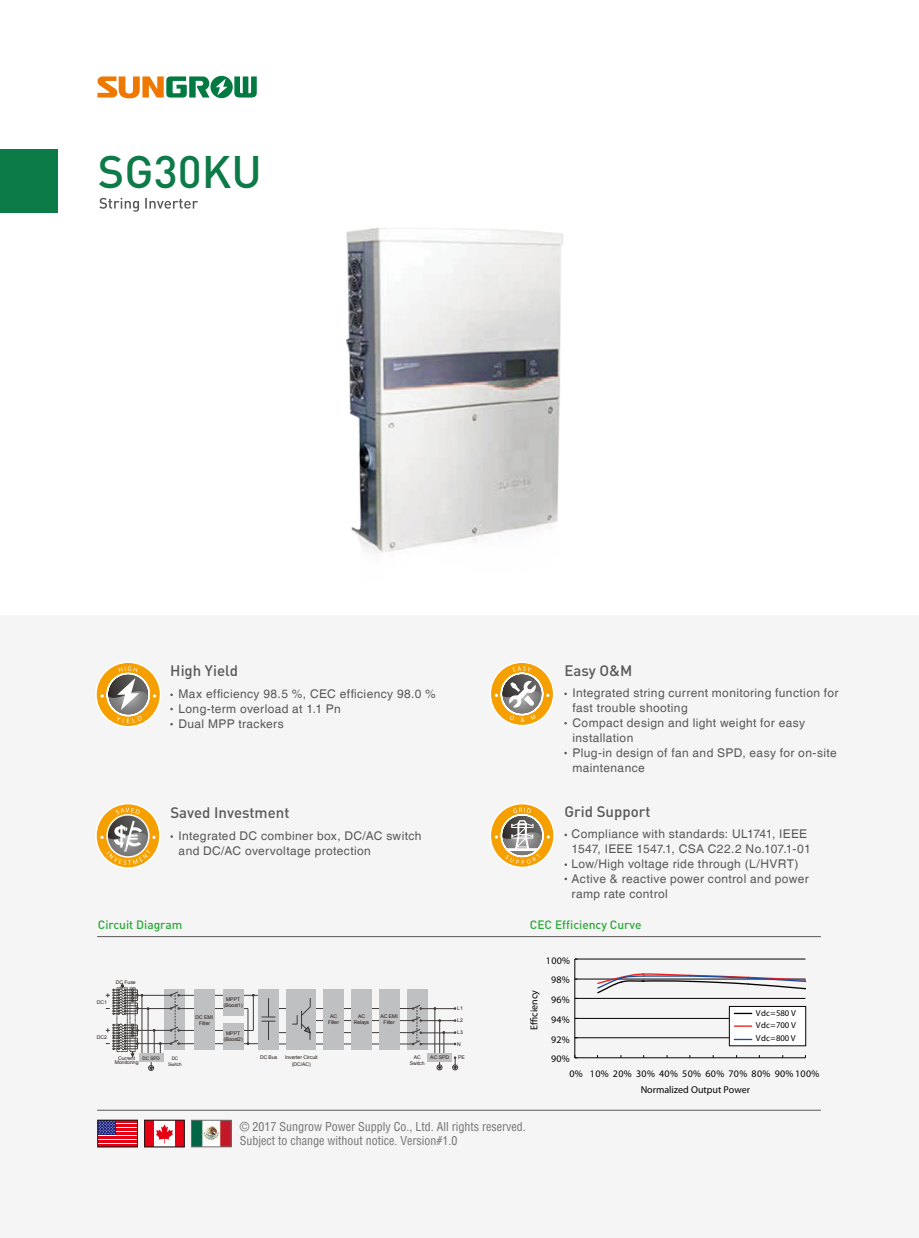
<style>
.page{position:relative;width:919px;height:1238px;background:#fff}
.page>*{position:absolute;margin:0;border:0;box-sizing:border-box;transform-origin:0 0}
.t1{font:500 45px "DIN";color:#0c7b48}
.t2{font:500 15px "DIN";color:#595857}
.t3{font:12px/15px "Helvetica";letter-spacing:.03em;color:#595857}
.t4{font:condensed 12px/14.4px "Helvetica";color:#727272}
.t5{font:500 12px "DIN";color:#2ba839}
.t6{font:800 10.05px "Helvetica Neue LT Std";color:#060202}
.t7{font:800 10.05px "Helvetica Neue LT Std";letter-spacing:.035em;color:#060202}
.t8{font:800 8.7px/11.9px "Helvetica Neue LT Std";letter-spacing:.02em;color:#060202}
.t9{font:5.1px/6.1px "Arial";letter-spacing:-.005em;color:#231916;text-align:center}
.t10{font:4.65px/5.6px "Arial";letter-spacing:-.015em;color:#231916;text-align:center}
</style>
<div class="page">
<div style="left:0;top:615px;width:918px;height:622px;background:#f5f5f5"></div>
<img style="left:346px;top:228px;width:218px;height:326px">
<div style="left:0;top:149px;width:57px;height:64px;background:#0c7b48"></div>
<svg style="left:99px;top:198px;width:99px;height:14px"></svg>
<svg style="left:97px;top:76px;width:160px;height:22px"></svg>
<svg style="left:490px;top:803px;width:64px;height:64px"></svg>
<div style="left:489px;top:802px;width:66px;height:66px;border:2px solid #fff;border-radius:50%"></div>
<svg style="left:495px;top:807px;width:55px;height:57px"></svg>
<svg style="left:96px;top:662px;width:64px;height:64px"></svg>
<div style="left:95px;top:661px;width:66px;height:66px;border:2px solid #fff;border-radius:50%"></div>
<svg style="left:101px;top:666px;width:55px;height:57px"></svg>
<svg style="left:96px;top:803px;width:64px;height:65px"></svg>
<div style="left:95px;top:802px;width:66px;height:66px;border:2px solid #fff;border-radius:50%"></div>
<svg style="left:100px;top:807px;width:56px;height:57px"></svg>
<svg style="left:490px;top:662px;width:63px;height:63px"></svg>
<div style="left:489px;top:661px;width:65px;height:65px;border:2px solid #fff;border-radius:50%"></div>
<svg style="left:494px;top:666px;width:55px;height:56px"></svg>
<div style="left:165px;top:989px;width:20px;height:60px;background:#bfc0c1"></div>
<div style="left:407px;top:988px;width:20px;height:61px;background:#bfc0c1"></div>
<hr style="left:179px;top:1043px;width:90px;height:1px;background:#3f3b3a">
<hr style="left:179px;top:1030px;width:74px;height:1px;background:#3f3b3a">
<hr style="left:179px;top:1008px;width:69px;height:1px;background:#3f3b3a">
<hr style="left:179px;top:995px;width:89px;height:1px;background:#3f3b3a">
<hr style="left:308px;top:1020px;width:104px;height:1px;background:#3f3b3a">
<hr style="left:261px;top:1008px;width:151px;height:1px;background:#3f3b3a">
<hr style="left:263px;top:1032px;width:149px;height:1px;background:#3f3b3a">
<hr style="left:263px;top:1043px;width:149px;height:1px;background:#3f3b3a">
<div style="left:323px;top:988px;width:21px;height:61px;background:#bfc0c1"></div>
<div style="left:351px;top:988px;width:21px;height:61px;background:#bfc0c1"></div>
<div style="left:286px;top:988px;width:30px;height:61px;background:#bfc0c1"></div>
<div style="left:258px;top:988px;width:21px;height:61px;background:#bfc0c1"></div>
<div style="left:379px;top:988px;width:20px;height:61px;background:#bfc0c1"></div>
<div style="left:194px;top:988px;width:21px;height:61px;background:#bfc0c1"></div>
<div style="left:223px;top:988px;width:20px;height:27px;background:#bfc0c1"></div>
<div style="left:223px;top:1022px;width:20px;height:27px;background:#bfc0c1"></div>
<hr style="left:421px;top:1043px;width:33px;height:1px;background:#3f3b3a">
<svg style="left:452px;top:1056px;width:6px;height:14px"></svg>
<hr style="left:439px;top:1020px;width:1px;height:34px;background:#3f3b3a">
<hr style="left:434px;top:1008px;width:1px;height:45px;background:#3f3b3a">
<svg style="left:437px;top:1031px;width:8px;height:39px"></svg>
<hr style="left:421px;top:1032px;width:33px;height:1px;background:#3f3b3a">
<hr style="left:421px;top:1020px;width:33px;height:1px;background:#3f3b3a">
<hr style="left:421px;top:1008px;width:33px;height:1px;background:#3f3b3a">
<hr style="left:142px;top:995px;width:1px;height:59px;background:#3f3b3a">
<hr style="left:148px;top:1008px;width:1px;height:51px;background:#3f3b3a">
<svg style="left:148px;top:1029px;width:13px;height:41px"></svg>
<hr style="left:136px;top:1008px;width:34px;height:1px;background:#3f3b3a">
<hr style="left:136px;top:995px;width:34px;height:1px;background:#3f3b3a">
<hr style="left:136px;top:1043px;width:34px;height:1px;background:#3f3b3a">
<hr style="left:136px;top:1030px;width:34px;height:1px;background:#3f3b3a">
<svg style="left:292px;top:998px;width:19px;height:41px"></svg>
<svg style="left:261px;top:998px;width:14px;height:41px"></svg>
<hr style="left:248px;top:1008px;width:1px;height:35px;background:#3f3b3a">
<hr style="left:253px;top:995px;width:1px;height:35px;background:#3f3b3a">
<svg style="left:106px;top:982px;width:43px;height:32px"></svg>
<svg style="left:106px;top:1023px;width:32px;height:34px"></svg>
<svg style="left:412px;top:1005px;width:9px;height:39px"></svg>
<svg style="left:170px;top:991px;width:10px;height:53px"></svg>
<div style="left:139px;top:1053px;width:24px;height:8px;background:#bfc0c1"></div>
<div style="left:427px;top:1053px;width:24px;height:8px;background:#bfc0c1"></div>
<hr style="left:97px;top:936px;width:723px;height:1px;background:#595857">
<hr style="left:97px;top:1109px;width:723px;height:1px;background:#595857">
<svg style="left:100px;top:1122px;width:35px;height:21px"></svg>
<hr style="left:98px;top:1124px;width:39px;height:2px;background:#e60013">
<hr style="left:98px;top:1128px;width:39px;height:2px;background:#e60013">
<hr style="left:98px;top:1132px;width:39px;height:2px;background:#e60013">
<hr style="left:98px;top:1136px;width:39px;height:2px;background:#e60013">
<hr style="left:98px;top:1140px;width:39px;height:2px;background:#e60013">
<svg style="left:100px;top:1122px;width:16px;height:12px"></svg>
<svg style="left:100px;top:1122px;width:15px;height:11px"></svg>
<div style="left:98px;top:1120px;width:39px;height:26px;border:1px solid #231916"></div>
<img style="left:193px;top:1122px;width:36px;height:22px">
<div style="left:191px;top:1120px;width:40px;height:26px;border:1px solid #6e6e70"></div>
<div style="left:144px;top:1120px;width:40px;height:26px;background:#e60013"></div>
<div style="left:154px;top:1120px;width:20px;height:26px;background:#fff"></div>
<svg style="left:156px;top:1124px;width:17px;height:19px"></svg>
<div style="left:144px;top:1120px;width:40px;height:26px;border:1px solid #231916"></div>
<hr style="left:574px;top:958px;width:231px;height:1px;background:#060202">
<hr style="left:574px;top:978px;width:231px;height:1px;background:#060202">
<hr style="left:574px;top:998px;width:231px;height:1px;background:#060202">
<hr style="left:574px;top:1018px;width:231px;height:1px;background:#060202">
<hr style="left:574px;top:1037px;width:231px;height:1px;background:#060202">
<hr style="left:574px;top:959px;width:1px;height:98px;background:#060202">
<hr style="left:574px;top:1057px;width:231px;height:1px;background:#060202">
<svg style="left:596px;top:973px;width:209px;height:21px"></svg>
<div style="left:729px;top:1006px;width:76px;height:39px;background:#fff"></div>
<div style="left:729px;top:1006px;width:77px;height:40px;border:1px solid #060202"></div>
<svg style="left:734px;top:1012px;width:17px;height:2px"></svg>
<svg style="left:734px;top:1025px;width:17px;height:1px"></svg>
<svg style="left:734px;top:1038px;width:17px;height:2px"></svg>
<h1 class="t1" style="left:98px;top:142px;width:165px">SG30KU</h1>
<p class="t2" style="left:170px;top:661px;width:69px">High Yield</p>
<p class="t2" style="left:564px;top:660px;width:69px">Easy O&amp;M</p>
<p class="t3" style="left:178px;top:687px;width:259px">Max efficiency 98.5 %, CEC efficiency 98.0 %<br>Long-term overload at 1.1 Pn<br>Dual MPP trackers</p>
<p class="t3" style="left:572px;top:686px;width:267px">Integrated string current monitoring function for fast trouble shooting<br>Compact design and light weight for easy installation<br>Plug-in design of fan and SPD, easy for on-site maintenance</p>
<p class="t2" style="left:170px;top:803px;width:120px">Saved Investment</p>
<p class="t2" style="left:564px;top:801px;width:87px">Grid Support</p>
<p class="t3" style="left:179px;top:828px;width:244px">Integrated DC combiner box, DC/AC switch and DC/AC overvoltage protection</p>
<p class="t3" style="left:571px;top:827px;width:240px">Compliance with standards: UL1741, IEEE 1547, IEEE 1547.1, CSA C22.2 No.107.1-01<br>Low/High voltage ride through (L/HVRT)<br>Active &amp; reactive power control and power ramp rate control</p>
<p class="t5" style="left:98px;top:917px;width:86px">Circuit Diagram</p>
<p class="t5" style="left:530px;top:917px;width:113px">CEC Efficiency Curve</p>
<p class="t6" style="left:546px;top:954px;width:26px">100%</p>
<p class="t9" style="left:116px;top:978px;width:21px">DC Fuse</p>
<p class="t6" style="left:551px;top:974px;width:20px">98%</p>
<p class="t9" style="left:97px;top:999px;width:12px">DC1</p>
<p class="t9" style="left:97px;top:1034px;width:12px">DC2</p>
<p class="t9" style="left:195px;top:1013px;width:19px">DC EMI<br>Filter</p>
<p class="t9" style="left:224px;top:996px;width:21px">MPPT (Boost1)</p>
<p class="t9" style="left:224px;top:1030px;width:21px">MPPT (Boost2)</p>
<p class="t9" style="left:328px;top:1013px;width:13px">AC<br>Filter</p>
<p class="t9" style="left:354px;top:1013px;width:17px">AC<br>Relays</p>
<p class="t9" style="left:380px;top:1013px;width:19px">AC EMI<br>Filter</p>
<p class="t9" style="left:457px;top:1005px;width:7px">L1</p>
<p class="t9" style="left:457px;top:1017px;width:7px">L2</p>
<p class="t9" style="left:457px;top:1029px;width:7px">L3</p>
<p class="t9" style="left:457px;top:1040px;width:5px">N</p>
<p class="t6" style="left:528px;top:1029px;width:41px;rotate:-90deg">Efficiency</p>
<p class="t6" style="left:551px;top:994px;width:20px">96%</p>
<p class="t6" style="left:551px;top:1013px;width:20px">94%</p>
<p class="t6" style="left:551px;top:1033px;width:20px">92%</p>
<p class="t8" style="left:755px;top:1007px;width:42px">Vdc=580 V<br>Vdc=700 V</p>
<p class="t8" style="left:755px;top:1032px;width:41px">Vdc=800 V</p>
<p class="t10" style="left:142px;top:1055px;width:19px">DC SPD</p>
<p class="t9" style="left:430px;top:1054px;width:20px">AC SPD</p>
<p class="t9" style="left:410px;top:1054px;width:16px">AC<br>Switch</p>
<p class="t10" style="left:168px;top:1055px;width:15px">DC<br>Switch</p>
<p class="t9" style="left:260px;top:1054px;width:19px">DC Bus</p>
<p class="t9" style="left:285px;top:1054px;width:34px">Inverter Circuit (DC/AC)</p>
<p class="t9" style="left:115px;top:1056px;width:25px;line-height:4.2px">Current<br>Monitoring</p>
<p class="t9" style="left:458px;top:1054px;width:8px">PE</p>
<p class="t6" style="left:551px;top:1053px;width:20px">90%</p>
<p class="t7" style="left:569px;top:1068px;width:251px">0% 10% 20% 30% 40% 50% 60% 70% 80% 90%100%</p>
<p class="t6" style="left:640px;top:1084px;width:111px">Normalized Output Power</p>
<p class="t4" style="left:240px;top:1118px;width:287px">© 2017 Sungrow Power Supply Co., Ltd. All rights reserved.<br>Subject to change without notice. Version#1.0</p>
</div>
